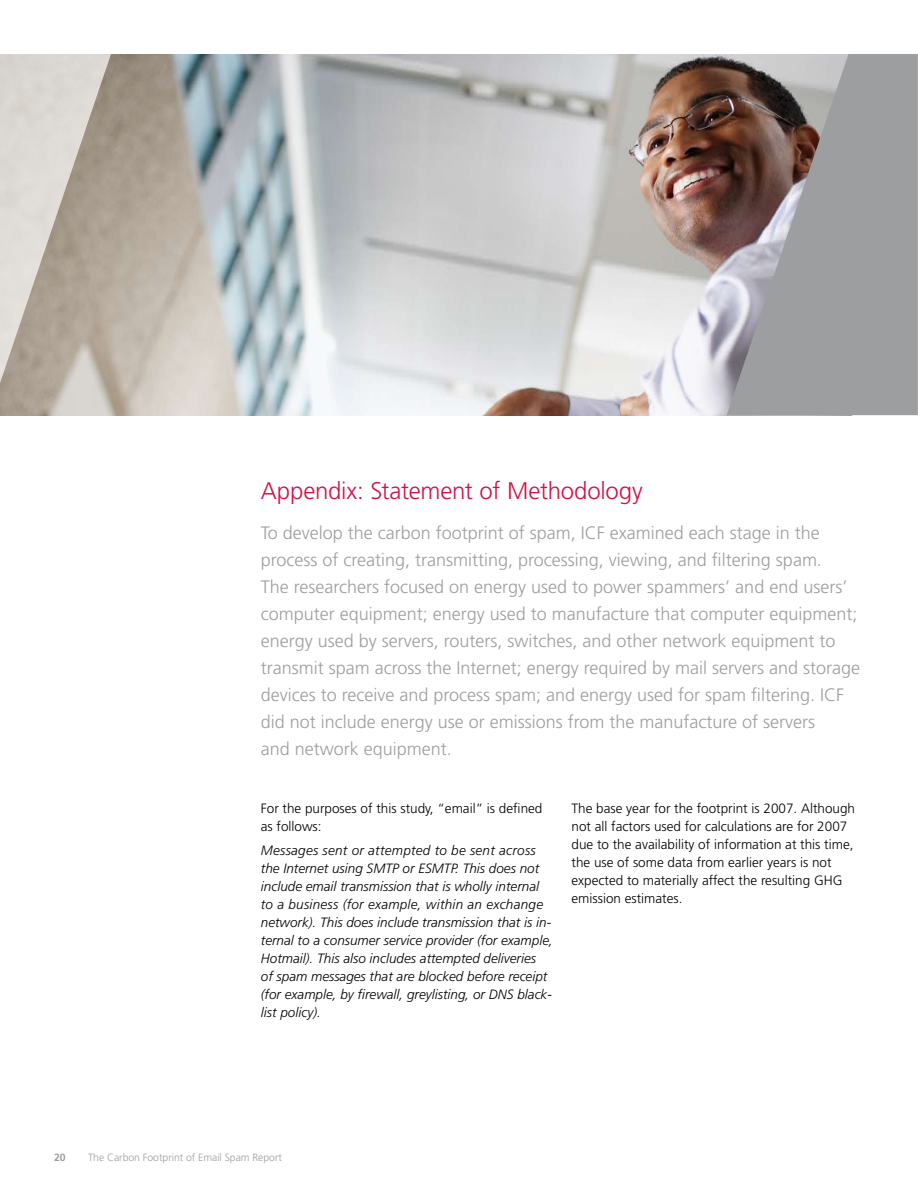
<style>
.page{position:relative;width:918px;height:1188px;background:#fff}
.page>*{position:absolute;margin:0;border:0;box-sizing:border-box;transform-origin:0 0}
.t1{font:300 24px "Frutiger";letter-spacing:-.01em;color:#d31145}
.t2{font:300 18px/27px "Frutiger";color:#9d9ea0}
.t3{font:italic 300 13.5px/18px "Frutiger";color:#000}
.t4{font:300 13.5px/18px "Frutiger";color:#000}
.t5{font:300 10.5px "Frutiger";letter-spacing:-.005em;color:#9d9ea0}
.t6{font:700 10.5px "Frutiger";color:#9d9ea0}
</style>
<div class="page">
<img style="left:111px;top:54px;width:616px;height:361px">
<svg style="left:727px;top:54px;width:191px;height:361px;background:#969293"></svg>
<svg style="left:0;top:54px;width:111px;height:362px;background:#c4bcb3"></svg>
<h1 class="t1" style="left:261px;top:477px;width:383px">Appendix: Statement of Methodology</h1>
<p class="t2" style="left:261px;top:520px;width:601px">To develop the carbon footprint of spam, ICF examined each stage in the process of creating, transmitting, processing, viewing, and filtering spam.<br>The researchers focused on energy used to power spammers’ and end users’ computer equipment; energy used to manufacture that computer equipment; energy used by servers, routers, switches, and other network equipment to transmit spam across the Internet; energy required by mail servers and storage devices to receive and process spam; and energy used for spam filtering. ICF did not include energy use or emissions from the manufacture of servers<br>and network equipment.</p>
<p class="t4" style="left:261px;top:799px;width:283px">For the purposes of this study, “email” is defined as follows:</p>
<p class="t3" style="left:261px;top:842px;width:293px">Messages sent or attempted to be sent across the Internet using SMTP or ESMTP. This does not include email transmission that is wholly internal to a business (for example, within an exchange network). This does include transmission that is in&shy;ternal to a consumer service provider (for example, Hotmail). This also includes attempted deliveries<br>of spam messages that are blocked before receipt (for example, by firewall, greylisting, or DNS black&shy;list policy).</p>
<p class="t4" style="left:572px;top:799px;width:285px">The base year for the footprint is 2007. Although not all factors used for calculations are for 2007 due to the availability of information at this time, the use of some data from earlier years is not expected to materially affect the resulting GHG emission estimates.</p>
<p class="t6" style="left:54px;top:1151px;width:13px">20</p>
<p class="t5" style="left:88px;top:1152px;width:195px">The Carbon Footprint of Email Spam Report</p>
</div>
